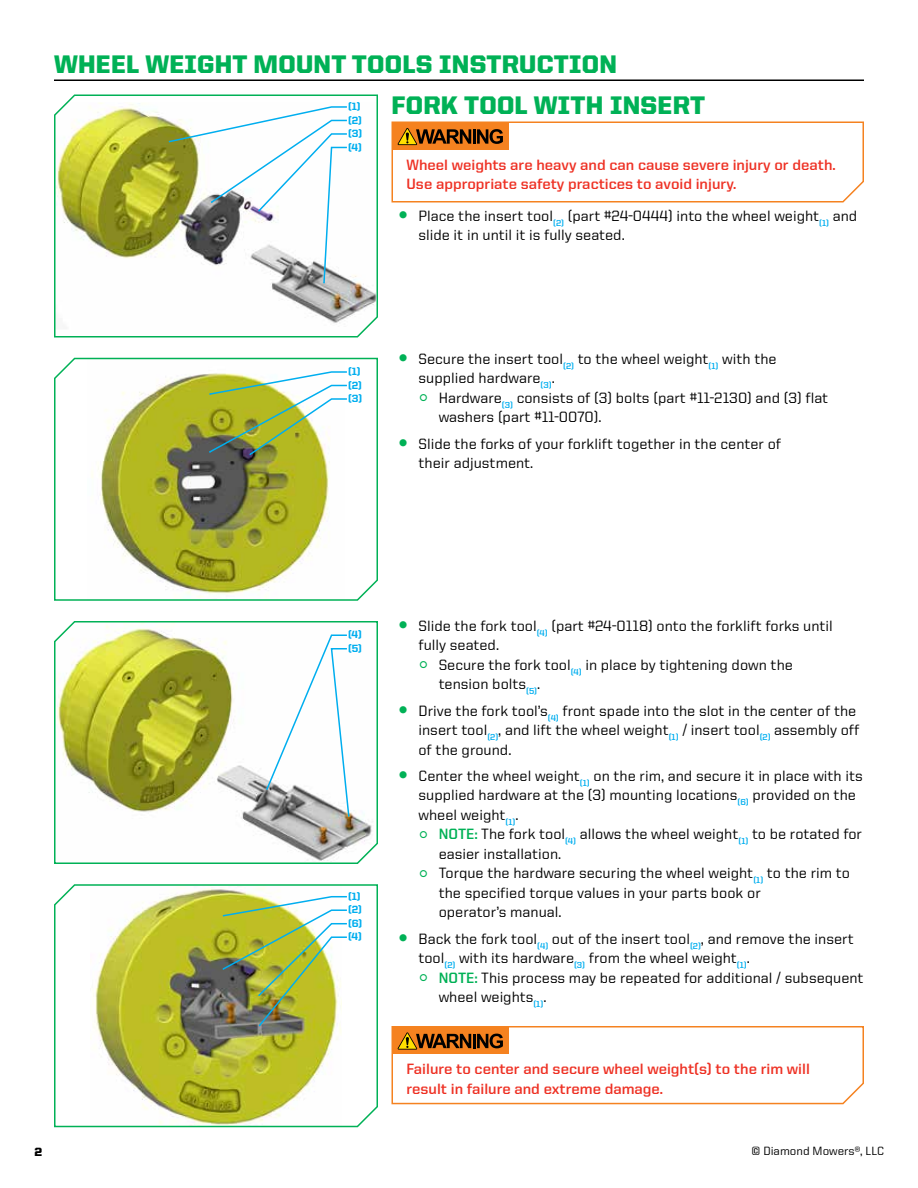
<style>
.page{position:relative;width:918px;height:1188px;background:#fff}
.page>*{position:absolute;margin:0;border:0;box-sizing:border-box;transform-origin:0 0}
.follower_1{font:900 25.5px "United Sans Reg";letter-spacing:.01em;color:#00b156}
.t1{font:500 15px/19.5px "United Sans Reg";color:#000}
.Body_Text{font:700 15px/19.5px "United Sans Reg";color:#ee3124}
.t2{font:500 12px "United Sans Reg";color:#000}
.t3{font:900 12px "United Sans Reg";color:#000}
.caption_text{font:800 10.5px "United Sans Reg";color:#00aeef}
.s1{font-family:"Arial";font-weight:400;font-size:28.5px;color:#00b156}
.s2{font-weight:700;color:#00b156}
</style>
<div class="page">
<hr style="left:54px;top:80px;width:810px;height:1px;background:#000">
<svg style="left:54px;top:94px;width:324px;height:244px"></svg>
<svg style="left:54px;top:357px;width:324px;height:244px"></svg>
<svg style="left:54px;top:621px;width:324px;height:243px"></svg>
<svg style="left:54px;top:884px;width:324px;height:244px"></svg>
<svg style="left:391px;top:121px;width:473px;height:82px"></svg>
<svg style="left:391px;top:1026px;width:473px;height:79px"></svg>
<svg style="left:168px;top:105px;width:180px;height:179px"></svg>
<img style="left:208px;top:371px;width:140px;height:85px">
<svg style="left:265px;top:634px;width:85px;height:184px"></svg>
<img style="left:221px;top:895px;width:127px;height:133px">
<p class="follower_1" style="left:54px;top:50px;width:564px">WHEEL WEIGHT MOUNT TOOLS INSTRUCTION</p>
<p class="follower_1" style="left:392px;top:91px;width:315px">FORK TOOL WITH INSERT</p>
<p class="caption_text" style="left:348px;top:101px;width:14px">(1)</p>
<p class="caption_text" style="left:348px;top:114px;width:15px">(2)</p>
<p class="caption_text" style="left:348px;top:141px;width:15px">(4)</p>
<p class="caption_text" style="left:348px;top:128px;width:16px">(3)</p>
<p class="Body_Text" style="left:406px;top:154px;width:431px">Wheel weights are heavy and can cause severe injury or death.<br>Use appropriate safety practices to avoid injury.</p>
<p class="t1" style="left:418px;top:206px;width:440px;text-indent:-20px"><span class="s1">•</span> Place the insert tool<sub>(2)</sub> (part #24-0444) into the wheel weight<sub>(1)</sub> and slide it in until it is fully seated.</p>
<p class="caption_text" style="left:348px;top:366px;width:14px">(1)</p>
<p class="caption_text" style="left:348px;top:379px;width:15px">(2)</p>
<p class="caption_text" style="left:348px;top:393px;width:16px">(3)</p>
<p class="t1" style="left:418px;top:349px;width:360px;text-indent:-20px"><span class="s1">•</span> Secure the insert tool<sub>(2)</sub> to the wheel weight<sub>(1)</sub> with the supplied hardware<sub>(3)</sub>.</p>
<p class="t1" style="left:439px;top:388px;width:391px;text-indent:-20px"><span class="s1">◦</span> Hardware<sub>(3)</sub> consists of (3) bolts (part #11-2130) and (3) flat washers (part #11-0070).</p>
<p class="t1" style="left:418px;top:434px;width:364px;text-indent:-20px"><span class="s1">•</span> Slide the forks of your forklift together in the center of their adjustment.</p>
<p class="t3" style="left:35px;top:1145px;width:9px">2</p>
<p class="caption_text" style="left:348px;top:629px;width:15px">(4)</p>
<p class="caption_text" style="left:348px;top:643px;width:15px">(5)</p>
<p class="caption_text" style="left:348px;top:891px;width:14px">(1)</p>
<p class="caption_text" style="left:348px;top:904px;width:15px">(2)</p>
<p class="caption_text" style="left:348px;top:931px;width:15px">(4)</p>
<p class="caption_text" style="left:348px;top:918px;width:16px">(6)</p>
<p class="t1" style="left:418px;top:616px;width:416px;text-indent:-20px"><span class="s1">•</span> Slide the fork tool<sub>(4)</sub> (part #24-0118) onto the forklift forks until fully seated.</p>
<p class="t1" style="left:439px;top:655px;width:356px;text-indent:-20px"><span class="s1">◦</span> Secure the fork tool<sub>(4)</sub> in place by tightening down the tension bolts<sub>(5)</sub>.</p>
<p class="t1" style="left:418px;top:701px;width:442px;text-indent:-20px"><span class="s1">•</span> Drive the fork tool’s<sub>(4)</sub> front spade into the slot in the center of the insert tool<sub>(2)</sub>, and lift the wheel weight<sub>(1)</sub> / insert tool<sub>(2)</sub> assembly off of the ground.</p>
<p class="t1" style="left:419px;top:766px;width:446px;text-indent:-20px"><span class="s1">•</span> Center the wheel weight<sub>(1)</sub> on the rim, and secure it in place with its supplied hardware at the (3) mounting locations<sub>(6)</sub> provided on the wheel weight<sub>(1)</sub>.</p>
<p class="t1" style="left:439px;top:824px;width:425px;text-indent:-20px"><span class="s1">◦</span> <span class="s2">NOTE:</span> The fork tool<sub>(4)</sub> allows the wheel weight<sub>(1)</sub> to be rotated for easier installation.</p>
<p class="t1" style="left:439px;top:863px;width:413px;text-indent:-20px"><span class="s1">◦</span> Torque the hardware securing the wheel weight<sub>(1)</sub> to the rim to the specified torque values in your parts book or<br>operator’s manual.</p>
<p class="t1" style="left:419px;top:929px;width:437px;text-indent:-20px"><span class="s1">•</span> Back the fork tool<sub>(4)</sub> out of the insert tool<sub>(2)</sub>, and remove the insert tool<sub>(2)</sub> with its hardware<sub>(3)</sub> from the wheel weight<sub>(1)</sub>.</p>
<p class="t1" style="left:439px;top:968px;width:426px;text-indent:-20px"><span class="s1">◦</span> <span class="s2">NOTE:</span> This process may be repeated for additional / subsequent wheel weights<sub>(1)</sub>.</p>
<p class="Body_Text" style="left:406px;top:1059px;width:405px">Failure to center and secure wheel weight(s) to the rim will result in failure and extreme damage.</p>
<p class="t2" style="left:752px;top:1145px;width:134px">© Diamond Mowers®, LLC</p>
</div>
